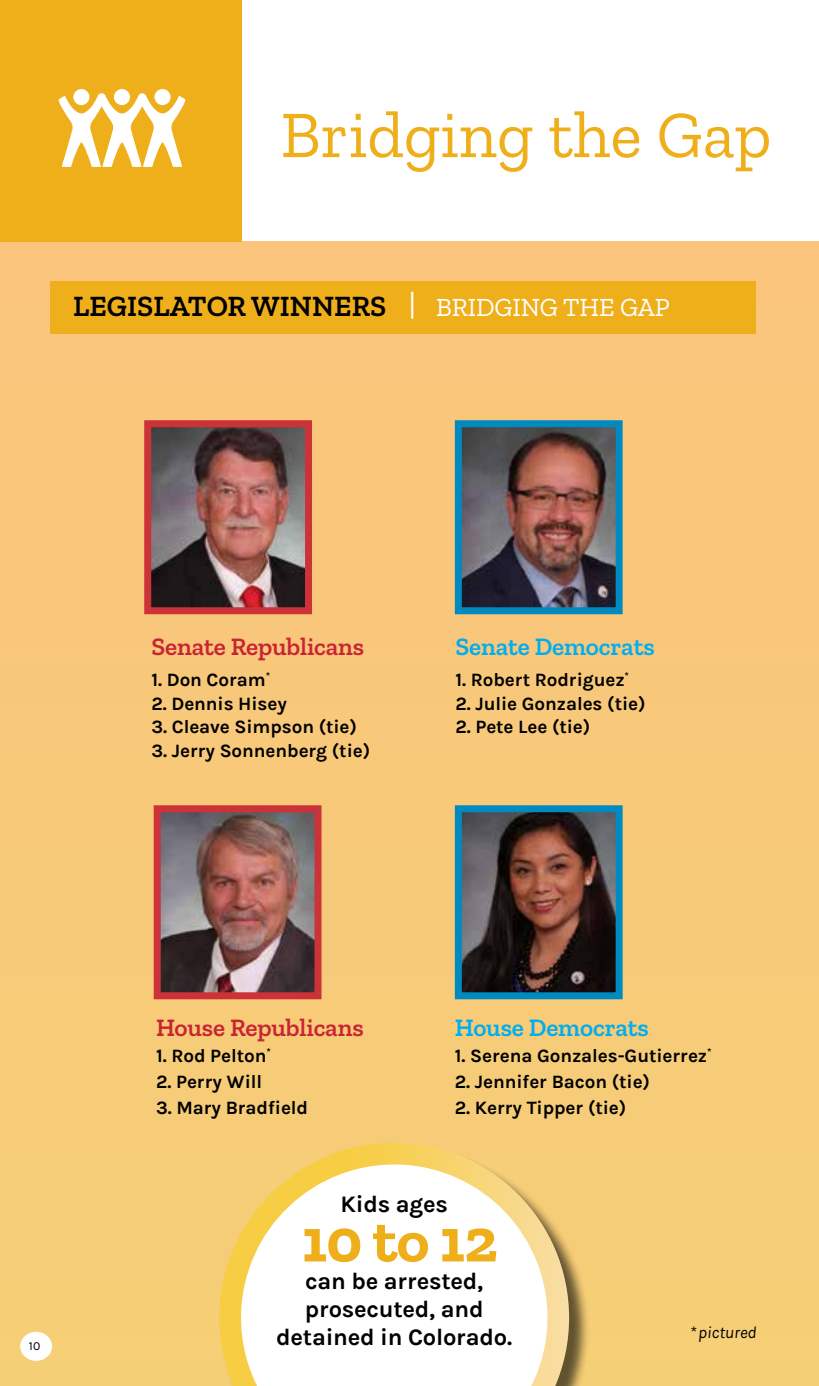
<style>
.page{position:relative;width:819px;height:1386px;background:#fff}
.page>*{position:absolute;margin:0;border:0;box-sizing:border-box;transform-origin:0 0}
.t1{font:66.5px "Zilla Slab";color:#efaf1b}
.t2{font:700 62.3px "Zilla Slab";color:#efaf1b}
.t3{font:600 29.57px "Zilla Slab";color:#000}
.t4{font:600 25.2px "Zilla Slab";letter-spacing:-.005em;color:#ca2434}
.t5{font:600 25.2px "Zilla Slab";letter-spacing:-.005em;color:#00aeef}
.t6{font:700 23.8px/28px "Karla";letter-spacing:-.01em;color:#000;text-align:center}
.t7{font:700 18.9px "Karla";letter-spacing:-.005em;color:#000}
.t8{font:italic 16.8px "Karla";letter-spacing:-.005em;color:#000}
.t9{font:12.25px "Karla";color:#000}
.s1{font-weight:400;font-size:33.25px;color:#fff}
.s2{font-weight:400;font-size:26.25px;color:#fff}
.s3{font-style:normal}
</style>
<div class="page">
<div style="left:0;top:242px;width:819px;height:1144px;background:#f7c979"></div>
<div style="left:50px;top:281px;width:706px;height:52px;background:#efaf1b"></div>
<img style="left:463px;top:813px;width:152px;height:178px">
<div style="left:455px;top:805px;width:168px;height:194px;border:7px solid #008ac0"></div>
<div style="left:222px;top:1145px;width:369px;height:241px;background:#000;opacity:.6"></div>
<svg style="left:219px;top:1143px;width:350px;height:243px"></svg>
<svg style="left:236px;top:1159px;width:317px;height:227px;background:#fcf5e0"></svg>
<img style="left:152px;top:428px;width:152px;height:178px">
<div style="left:144px;top:420px;width:168px;height:194px;border:7px solid #cb3339"></div>
<img style="left:463px;top:428px;width:152px;height:178px">
<div style="left:455px;top:420px;width:168px;height:194px;border:7px solid #008ac0"></div>
<img style="left:162px;top:813px;width:152px;height:178px">
<div style="left:154px;top:805px;width:168px;height:194px;border:7px solid #cb3339"></div>
<div style="left:0;top:0;width:242px;height:242px;background:#efaf1b"></div>
<svg style="left:73px;top:89px;width:16px;height:16px"></svg>
<svg style="left:114px;top:89px;width:16px;height:16px"></svg>
<svg style="left:154px;top:89px;width:17px;height:16px"></svg>
<svg style="left:58px;top:93px;width:127px;height:74px"></svg>
<div style="left:20px;top:1332px;width:32px;height:29px;background:#fff;border-radius:50%"></div>
<h1 class="t1" style="left:281px;top:98px;width:492px">Bridging the Gap</h1>
<h3 class="t3" style="left:73px;top:290px;width:598px">LEGISLATOR WINNERS <span class="s1">|</span> <span class="s2">BRIDGING THE GAP</span></h3>
<p class="t9" style="left:29px;top:1339px;width:13px">10</p>
<h3 class="t4" style="left:151px;top:632px;width:214px">Senate Republicans</h3>
<p class="t7" style="left:151px;top:669px;width:120px">1. Don Coram<sup>*</sup></p>
<p class="t7" style="left:151px;top:692px;width:137px">2. Dennis Hisey</p>
<p class="t7" style="left:151px;top:716px;width:207px">3. Cleave Simpson (tie)</p>
<p class="t7" style="left:151px;top:740px;width:220px">3. Jerry Sonnenberg (tie)</p>
<h3 class="t5" style="left:455px;top:632px;width:201px">Senate Democrats</h3>
<p class="t7" style="left:455px;top:669px;width:175px">1. Robert Rodriguez<sup>*</sup></p>
<p class="t7" style="left:455px;top:692px;width:192px">2. Julie Gonzales (tie)</p>
<p class="t7" style="left:455px;top:716px;width:136px">2. Pete Lee (tie)</p>
<h3 class="t4" style="left:156px;top:1013px;width:209px">House Republicans</h3>
<p class="t7" style="left:156px;top:1045px;width:116px">1. Rod Pelton<sup>*</sup></p>
<p class="t7" style="left:156px;top:1071px;width:108px">2. Perry Will</p>
<p class="t7" style="left:156px;top:1097px;width:154px">3. Mary Bradfield</p>
<h3 class="t5" style="left:455px;top:1013px;width:196px">House Democrats</h3>
<p class="t7" style="left:455px;top:1045px;width:258px">1. Serena Gonzales-Gutierrez<sup>*</sup></p>
<p class="t7" style="left:455px;top:1071px;width:197px">2. Jennifer Bacon (tie)</p>
<p class="t7" style="left:455px;top:1097px;width:173px">2. Kerry Tipper (tie)</p>
<p class="t6" style="left:341px;top:1191px;width:109px">Kids ages</p>
<h2 class="t2" style="left:302px;top:1205px;width:197px">10 to 12</h2>
<p class="t6" style="left:276px;top:1268px;width:237px">can be arrested, prosecuted, and detained in Colorado.</p>
<p class="t8" style="left:690px;top:1324px;width:67px"><span class="s3">*</span>pictured</p>
</div>
